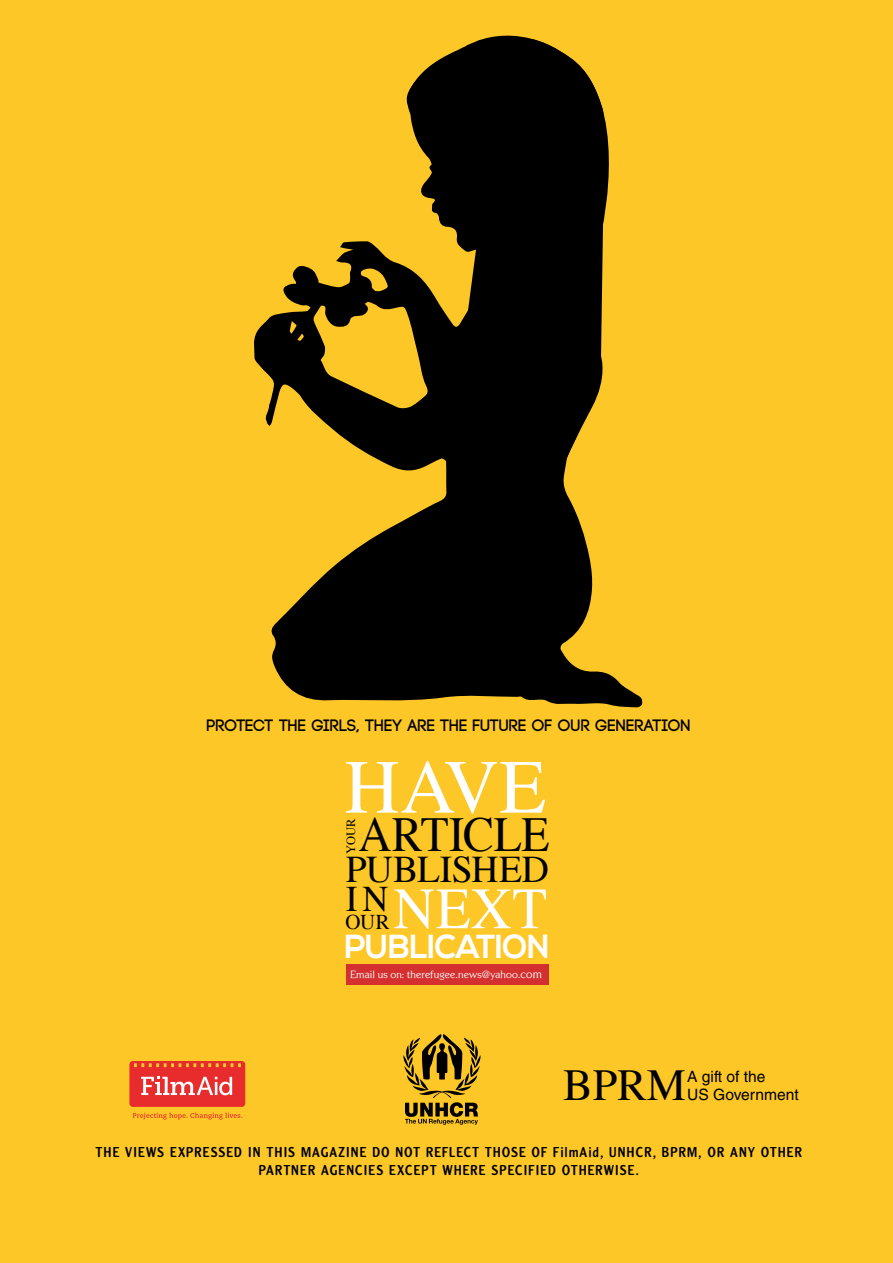
<style>
.page{position:relative;width:893px;height:1263px;background:#fdc727}
.page>*{position:absolute;margin:0;border:0;box-sizing:border-box;transform-origin:0 0}
.t1{font:76.5px "Times";color:#fff}
.t2{font:58.5px "Times";color:#fff}
.t3{font:48.75px "Times";letter-spacing:-.005em;color:#000101;scale:.94 1}
.t4{font:44.25px "Times";color:#000}
.t5{font:37.65px "Times";letter-spacing:-.01em;color:#000101}
.t6{font:700 33.3px "Nexa";letter-spacing:-.025em;color:#fff;scale:.96 1}
.t7{font:21px "Times";color:#000101}
.t8{font:700 16.5px "Code";letter-spacing:.015em;color:#000}
.t9{font:15.6px/18.8px "Helvetica LT Std";color:#000}
.t10{font:15px/18px "Anna";letter-spacing:.055em;color:#000;text-align:center}
.t11{font:12.6px "Times";color:#000101}
.t12{font:10.5px "Centabel";letter-spacing:.01em;color:#fff}
.s1{font-size:11.55px}
</style>
<div class="page">
<div style="left:346px;top:964px;width:203px;height:20px;background:#d43030"></div>
<svg style="left:254px;top:46px;width:388px;height:661px"></svg>
<svg style="left:405px;top:50px;width:52px;height:53px"></svg>
<svg style="left:466px;top:35px;width:163px;height:461px;fill:#000"></svg>
<div style="left:466px;top:181px;width:86px;height:199px;background:#000"></div>
<svg style="left:129px;top:1061px;width:116px;height:46px;background:#eb4b46"></svg>
<svg style="left:133px;top:1113px;width:109px;height:6px"></svg>
<svg style="left:403px;top:1034px;width:77px;height:91px"></svg>
<p class="t8" style="left:207px;top:717px;width:485px">PROTECT THE GIRLS, THEY ARE THE FUTURE OF OUR GENERATION</p>
<h1 class="t1" style="left:345px;top:715px;width:203px">HAVE</h1>
<p class="t11" style="left:339px;top:854px;width:37px;rotate:-90deg">YOUR</p>
<h3 class="t3" style="left:358px;top:789px;width:205px">ARTICLE</h3>
<h3 class="t5" style="left:346px;top:834px;width:205px">PUBLISHED</h3>
<h3 class="t7" style="left:346px;top:902px;width:46px">OUR</h3>
<h2 class="t2" style="left:346px;top:854px;width:203px"><sup>IN</sup>NEXT</h2>
<h3 class="t6" style="left:344px;top:927px;width:215px">PUBLICATION</h3>
<p class="t12" style="left:350px;top:968px;width:193px">Email us on: therefugee.news@yahoo.<span class="s1">com</span></p>
<h3 class="t4" style="left:563px;top:1044px;width:124px">BPRM</h3>
<p class="t9" style="left:687px;top:1067px;width:113px">A gift of the<br>US Government</p>
<p class="t10" style="left:96px;top:1142px;width:708px">THE VIEWS EXPRESSED IN THIS MAGAZINE DO NOT REFLECT THOSE OF FilmAid, UNHCR, BPRM, OR ANY OTHER<br>PARTNER AGENCIES EXCEPT WHERE SPECIFIED OTHERWISE.</p>
</div>
